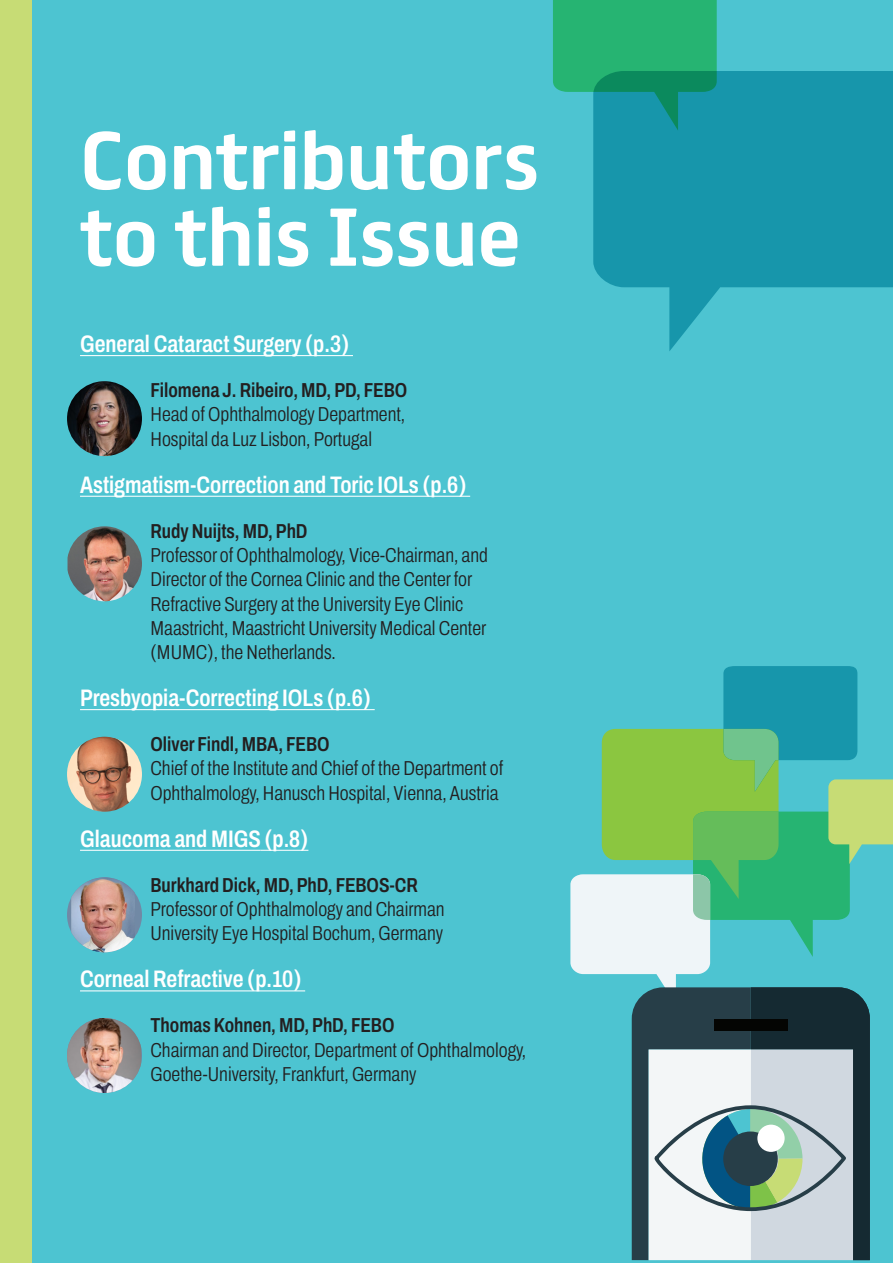
<style>
.page{position:relative;width:893px;height:1263px;background:#4dc4d1}
.page>*{position:absolute;margin:0;border:0;box-sizing:border-box;transform-origin:0 0}
.t1{font:700 73.35px/76.5px "FS Truman";color:#fff}
.Infographic_Text_-_S{font:600 23.85px "Archivo Condensed";color:#fff}
.Infographic_Text_-_S-2{font:300 20.25px/24.3px "Archivo Condensed";color:#231f20}
.Infographic_Text_-_S-3{font:600 20.25px "Archivo Condensed";color:#231f20}
</style>
<div class="page">
<svg style="left:570px;top:666px;width:323px;height:594px"></svg>
<div style="left:553px;top:0;width:164px;height:92px;background:#26b472"></div>
<svg style="left:593px;top:71px;width:300px;height:280px;fill:#1796ab"></svg>
<hr style="left:80px;top:355px;width:273px;height:1px;background:#fff">
<hr style="left:80px;top:496px;width:390px;height:1px;background:#fff">
<hr style="left:80px;top:709px;width:295px;height:1px;background:#fff">
<hr style="left:80px;top:850px;width:181px;height:1px;background:#fff">
<hr style="left:261px;top:850px;width:47px;height:1px;background:#fff">
<hr style="left:80px;top:990px;width:225px;height:1px;background:#fff">
<img style="left:67px;top:381px;width:75px;height:75px;border-radius:37px">
<img style="left:68px;top:526px;width:74px;height:75px">
<img style="left:67px;top:737px;width:75px;height:75px;border-radius:37px">
<div style="left:67px;top:877px;width:75px;height:75px;background:#7189a5;border-radius:50%"></div>
<img style="left:71px;top:877px;width:64px;height:75px">
<img style="left:67px;top:1018px;width:74px;height:75px">
<div style="left:0;top:0;width:31px;height:1263px;background:#c7dc75"></div>
<p class="t1" style="left:80px;top:116px;width:461px">Contributors to this Issue</p>
<p class="Infographic_Text_-_S" style="left:80px;top:326px;width:271px">General Cataract Surgery (p.3)</p>
<p class="Infographic_Text_-_S-3" style="left:150px;top:375px;width:258px">Filomena J. Ribeiro, MD, PD, FEBO</p>
<p class="Infographic_Text_-_S-2" style="left:150px;top:402px;width:256px">Head of Ophthalmology Department,<br>Hospital da Luz Lisbon, Portugal</p>
<p class="Infographic_Text_-_S" style="left:80px;top:467px;width:388px">Astigmatism-Correction and Toric IOLs (p.6)</p>
<p class="Infographic_Text_-_S-3" style="left:150px;top:516px;width:159px">Rudy Nuijts, MD, PhD</p>
<p class="Infographic_Text_-_S-2" style="left:150px;top:543px;width:339px">Professor of Ophthalmology, Vice-Chairman, and Director of the Cornea Clinic and the Center for Refractive Surgery at the University Eye Clinic Maastricht, Maastricht University Medical Center (MUMC), the Netherlands.</p>
<p class="Infographic_Text_-_S" style="left:80px;top:680px;width:293px">Presbyopia-Correcting IOLs (p.6)</p>
<p class="Infographic_Text_-_S-3" style="left:150px;top:729px;width:181px">Oliver Findl, MBA, FEBO</p>
<p class="Infographic_Text_-_S-2" style="left:150px;top:756px;width:354px">Chief of the Institute and Chief of the Department of<br>Ophthalmology, Hanusch Hospital, Vienna, Austria</p>
<p class="Infographic_Text_-_S" style="left:80px;top:821px;width:230px">Glaucoma and MIGS (p.8)</p>
<p class="Infographic_Text_-_S-3" style="left:150px;top:870px;width:269px">Burkhard Dick, MD, PhD, FEBOS-CR</p>
<p class="Infographic_Text_-_S-2" style="left:150px;top:897px;width:296px">Professor of Ophthalmology and Chairman<br>University Eye Hospital Bochum, Germany</p>
<p class="Infographic_Text_-_S" style="left:80px;top:961px;width:223px">Corneal Refractive (p.10)</p>
<p class="Infographic_Text_-_S-3" style="left:150px;top:1010px;width:245px">Thomas Kohnen, MD, PhD, FEBO</p>
<p class="Infographic_Text_-_S-2" style="left:150px;top:1037px;width:377px">Chairman and Director, Department of Ophthalmology,<br>Goethe-University, Frankfurt, Germany</p>
</div>
